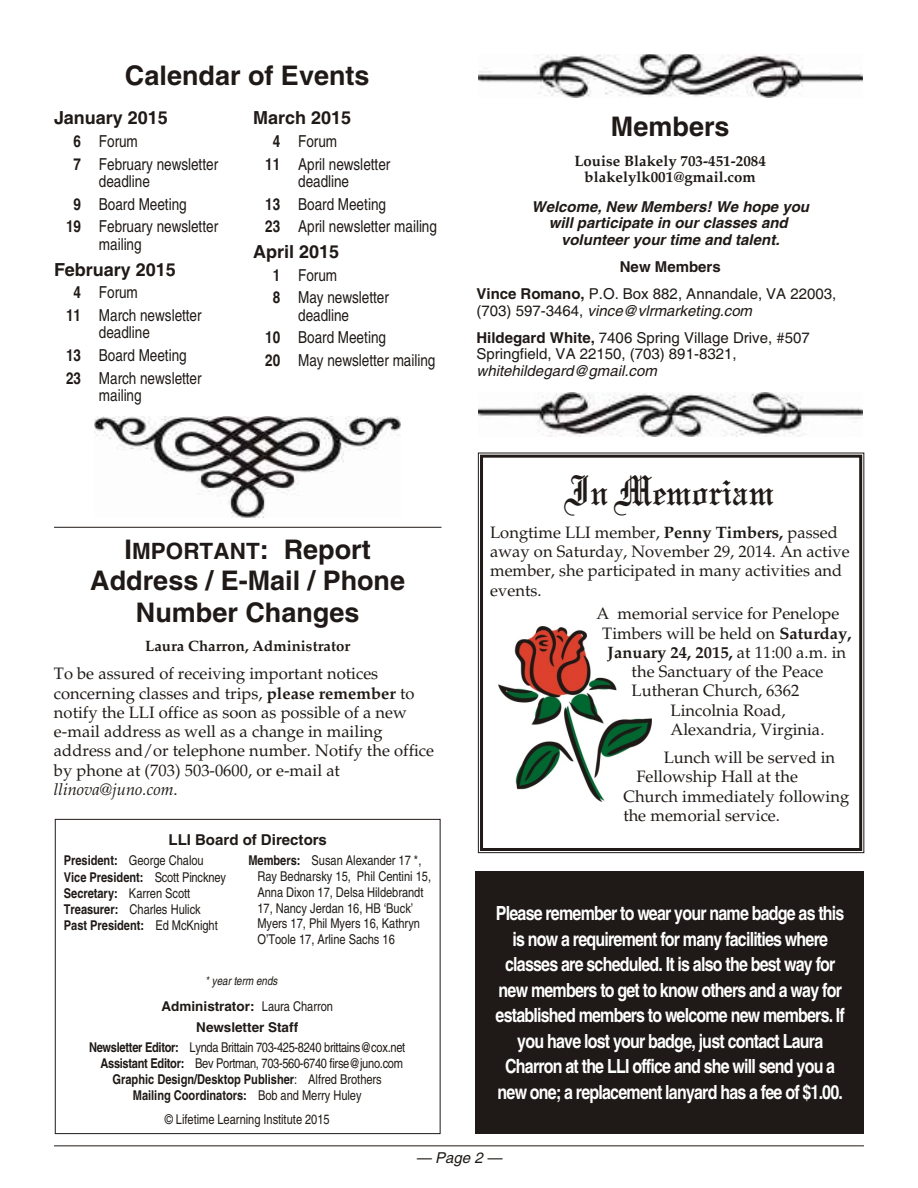
<style>
.page{position:relative;width:918px;height:1188px;background:#fff}
.page>*{position:absolute;margin:0;border:0;box-sizing:border-box;transform-origin:0 0}
.t1{font:45px "Marriage";color:#1f1a17}
.t2{font:700 27px/31.5px "Helvetica";color:#1f1a17;text-align:center}
.t3{font:700 19.5px/25.7px "Helvetica Narrow";letter-spacing:-.04em;color:#fff;text-align:center}
.t4{font:700 18px "Helvetica";color:#1f1a17}
.t5{font:16.5px/19.2px "Palatino";color:#1f1a17}
.t6{font:16.5px/22.6px "Helvetica Narrow";color:#1f1a17}
.t7{font:700 16.5px "Palatino";letter-spacing:.005em;color:#1f1a17}
.t8{font:15px/27.3px "Helvetica";color:#1f1a17}
.t9{font:italic 700 15px/16.5px "Helvetica";color:#1f1a17;text-align:center}
.t10{font:700 15px/16px "Palatino";color:#1f1a17;text-align:center}
.t11{font:italic 15px "Helvetica";color:#1f1a17}
.t12{font:700 15px "Helvetica";color:#1f1a17}
.t13{font:13.5px/15.8px "Helvetica Narrow";letter-spacing:-.005em;color:#1f1a17}
.t14{font:13.5px "Helvetica Narrow";letter-spacing:-.025em;color:#1f1a17}
.t15{font:700 13.5px "Helvetica Narrow";color:#1f1a17}
.t16{font:700 13.5px/21.1px "Helvetica";letter-spacing:-.005em;color:#1f1a17;text-align:center}
.t17{font:italic 12px "Helvetica Narrow";letter-spacing:.005em;color:#1f1a17}
.s1{font-weight:700}
.s2{font-size:22.5px}
.s3{font-style:italic}
.s4{font-family:"Helvetica Narrow";font-weight:400}
.s5{font-weight:400}
</style>
<div class="page">
<hr style="left:54px;top:1146px;width:810px;height:1px;background:#1f1a17">
<div style="left:55px;top:819px;width:386px;height:315px;border:1px solid #1f1a17"></div>
<img style="left:478px;top:393px;width:384px;height:44px">
<img style="left:479px;top:54px;width:384px;height:44px">
<hr style="left:54px;top:527px;width:387px;height:1px;background:#1f1a17">
<img style="left:94px;top:417px;width:306px;height:101px">
<div style="left:476px;top:872px;width:388px;height:262px;background:#1f1a17"></div>
<div style="left:478px;top:453px;width:386px;height:400px;border:1px solid #1f1a17"></div>
<div style="left:480px;top:455px;width:382px;height:396px;border:3px solid #1f1a17"></div>
<img style="left:498px;top:627px;width:154px;height:174px">
<h2 class="t2" style="left:125px;top:63px;width:246px">Calendar of Events</h2>
<p class="t4" style="left:54px;top:111px;width:115px">January 2015</p>
<p class="t6" style="left:74px;top:132px;width:146px"><span class="s1">6</span> Forum<br><span class="s1">7</span> February newsletter</p>
<p class="t6" style="left:99px;top:172px;width:52px">deadline</p>
<p class="t6" style="left:74px;top:194px;width:115px"><span class="s1">9</span> Board Meeting</p>
<p class="t6" style="left:66px;top:217px;width:154px"><span class="s1">19</span> February newsletter</p>
<p class="t6" style="left:99px;top:234px;width:44px">mailing</p>
<p class="t4" style="left:54px;top:262px;width:123px">February 2015</p>
<p class="t6" style="left:66px;top:283px;width:137px;text-indent:7px"><span class="s1">4</span> Forum<br><span class="s1">11</span> March newsletter</p>
<p class="t6" style="left:66px;top:323px;width:137px;text-indent:33px">deadline<br><span class="s1">13</span> Board Meeting<br><span class="s1">23</span> March newsletter</p>
<p class="t6" style="left:99px;top:386px;width:44px">mailing</p>
<p class="t4" style="left:253px;top:111px;width:99px">March 2015</p>
<p class="t6" style="left:265px;top:132px;width:127px;text-indent:7px"><span class="s1">4</span> Forum<br><span class="s1">11</span> April newsletter</p>
<p class="t6" style="left:265px;top:172px;width:173px;text-indent:33px">deadline<br><span class="s1">13</span> Board Meeting<br><span class="s1">23</span> April newsletter mailing</p>
<p class="t4" style="left:253px;top:245px;width:87px">April 2015</p>
<p class="t6" style="left:273px;top:265px;width:118px"><span class="s1">1</span> Forum<br><span class="s1">8</span> May newsletter</p>
<p class="t6" style="left:265px;top:305px;width:172px;text-indent:33px">deadline<br><span class="s1">10</span> Board Meeting<br><span class="s1">20</span> May newsletter mailing</p>
<h2 class="t2" style="left:90px;top:536px;width:316px">I<span class="s2">MPORTANT</span>: Report<br>Address / E-Mail / Phone<br>Number Changes</h2>
<p class="t10" style="left:145px;top:640px;width:207px">Laura Charron, Administrator</p>
<p class="t5" style="left:54px;top:666px;width:382px">To be assured of receiving important notices concerning classes and trips, <span class="s1">please remember</span> to notify the LLI office as soon as possible of a new e-mail address as well as a change in mailing address and/or telephone number. Notify the office by phone at (703) 503-0600, or e-mail at <span class="s3">llinova@juno.com</span>.</p>
<p class="t12" style="left:169px;top:834px;width:160px">LLI Board of Directors</p>
<p class="t13" style="left:64px;top:854px;width:164px"><span class="s1">President:</span> George Chalou<br><span class="s1">Vice President:</span> Scott Pinckney<br><span class="s1">Secretary:</span> Karren Scott<br><span class="s1">Treasurer:</span> Charles Hulick<br><span class="s1">Past President:</span> Ed McKnight</p>
<p class="t13" style="left:257px;top:854px;width:175px;text-indent:-9px"><span class="s1">Members:</span> Susan Alexander 17 *,<br>Ray Bednarsky 15, Phil Centini 15,<br>Anna Dixon 17, Delsa Hildebrandt<br>17, Nancy Jerdan 16, HB ‘Buck’<br>Myers 17, Phil Myers 16, Kathryn<br>O’Toole 17, Arline Sachs 16</p>
<p class="t17" style="left:205px;top:976px;width:74px">* year term ends</p>
<p class="t16" style="left:161px;top:997px;width:173px">Administrator: <span class="s4">Laura Charron<br></span>Newsletter Staff</p>
<p class="t14" style="left:89px;top:1042px;width:318px"><span class="s1">Newsletter Editor:</span> Lynda Brittain 703-425-8240 brittains@cox.net</p>
<p class="t14" style="left:101px;top:1058px;width:304px"><span class="s1">Assistant Editor:</span> Bev Portman, 703-560-6740 firse@juno.com</p>
<p class="t15" style="left:113px;top:1074px;width:271px">Graphic Design/Desktop Publisher<span class="s5">: Alfred Brothers</span></p>
<p class="t15" style="left:133px;top:1091px;width:230px">Mailing Coordinators: <span class="s5">Bob and Merry Huley</span></p>
<p class="t13" style="left:165px;top:1112px;width:166px">© Lifetime Learning Institute 2015</p>
<h2 class="t2" style="left:611px;top:113px;width:120px">Members</h2>
<p class="t10" style="left:574px;top:154px;width:193px">Louise Blakely 703-451-2084 blakelylk001@gmail.com</p>
<p class="t9" style="left:532px;top:200px;width:279px">Welcome, New Members! We hope you will participate in our classes and volunteer your time and talent.</p>
<p class="t8" style="left:477px;top:254px;width:361px;text-indent:143px"><span class="s1">New Members<br>Vince Romano,</span> P.O. Box 882, Annandale, VA 22003,</p>
<p class="t8" style="left:477px;top:298px;width:335px">(703) 597-3464, <span class="s3">vince@vlrmarketing.com<br></span><span class="s1">Hildegard White,</span> 7406 Spring Village Drive, #507</p>
<p class="t8" style="left:477px;top:342px;width:262px">Springfield, VA 22150, (703) 891-8321,</p>
<p class="t11" style="left:477px;top:365px;width:182px">whitehildegard@gmail.com</p>
<h1 class="t1" style="left:568px;top:466px;width:207px">In Memoriam</h1>
<p class="t5" style="left:490px;top:525px;width:361px">Longtime LLI member, <span class="s1">Penny Timbers,</span> passed away on Saturday, November 29, 2014. An active member, she participated in many activities and events.</p>
<p class="t5" style="left:597px;top:606px;width:244px">A memorial service for Penelope</p>
<p class="t5" style="left:602px;top:625px;width:251px">Timbers will be held on <span class="s1">Saturday,</span></p>
<p class="t7" style="left:608px;top:646px;width:240px">January 24, 2015, <span class="s5">at 11:00 a.m. in</span></p>
<p class="t5" style="left:632px;top:664px;width:193px">the Sanctuary of the Peace</p>
<p class="t5" style="left:632px;top:683px;width:169px">Lutheran Church, 6362</p>
<p class="t5" style="left:671px;top:702px;width:116px">Lincolnia Road,</p>
<p class="t5" style="left:671px;top:722px;width:155px">Alexandria, Virginia.</p>
<p class="t5" style="left:664px;top:750px;width:173px">Lunch will be served in</p>
<p class="t5" style="left:636px;top:769px;width:163px">Fellowship Hall at the</p>
<p class="t5" style="left:623px;top:788px;width:227px">Church immediately following</p>
<p class="t5" style="left:623px;top:808px;width:158px">the memorial service.</p>
<p class="t3" style="left:496px;top:902px;width:351px">Please remember to wear your name badge as this is now a requirement for many facilities where classes are scheduled. It is also the best way for new members to get to know others and a way for established members to welcome new members. If you have lost your badge, just contact Laura Charron at the LLI office and she will send you a new one; a replacement lanyard has a fee of $1.00.</p>
<p class="t11" style="left:416px;top:1152px;width:87px">— Page 2 —</p>
</div>
